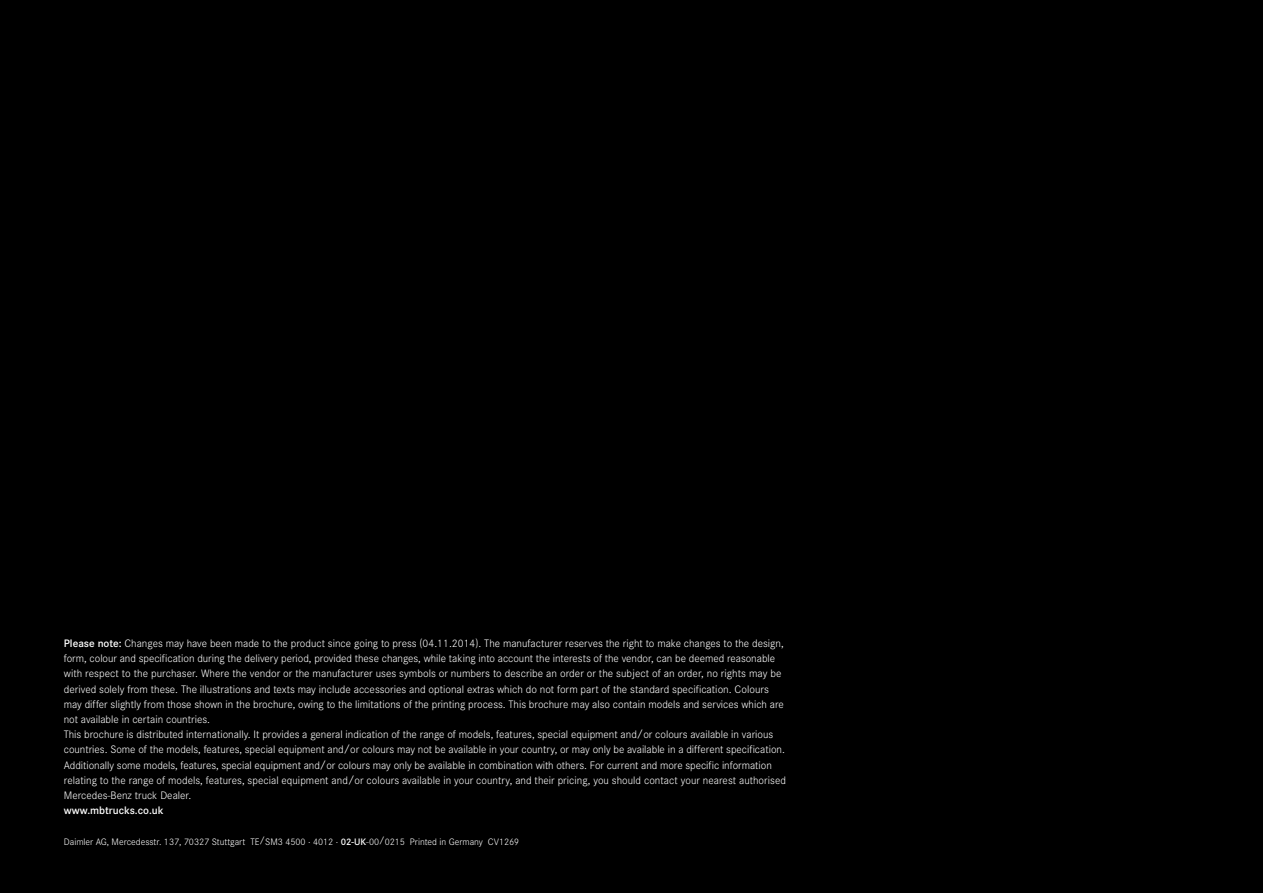
<style>
.page{position:relative;width:1263px;height:893px;background:#000}
.page>*{position:absolute;margin:0;border:0;box-sizing:border-box;transform-origin:0 0}
.t1{font:300 11.25px/15.1px "Corporate S Pro";color:#fff}
.t2{font:600 11.25px "Corporate S Pro";color:#fff}
.t3{font:300 9.75px "Corporate S Pro";color:#fff}
.s1{font-weight:600}
</style>
<div class="page">
<p class="t1" style="left:64px;top:635px;width:724px"><span class="s1">Please note:</span> Changes may have been made to the product since going to press (04.11.2014). The manufacturer reserves the right to make changes to the design, form, colour and specification during the delivery period, provided these changes, while taking into account the interests of the vendor, can be deemed reasonable with respect to the purchaser. Where the vendor or the manufacturer uses symbols or numbers to describe an order or the subject of an order, no rights may be derived solely from these. The illustrations and texts may include accessories and optional extras which do not form part of the standard specification. Colours may differ slightly from those shown in the brochure, owing to the limitations of the printing process. This brochure may also contain models and services which are not available in certain countries.<br>This brochure is distributed internationally. It provides a general indication of the range of models, features, special equipment and/or colours available in various countries. Some of the models, features, special equipment and/or colours may not be available in your country, or may only be available in a different specification.<br>Additionally some models, features, special equipment and/or colours may only be available in combination with others. For current and more specific information relating to the range of models, features, special equipment and/or colours available in your country, and their pricing, you should contact your nearest authorised Mercedes-Benz truck Dealer.</p>
<p class="t2" style="left:64px;top:802px;width:101px">www.mbtrucks.co.uk</p>
<p class="t3" style="left:64px;top:834px;width:457px">Daimler AG, Mercedesstr. 137, 70327 Stuttgart TE/SM3 4500 · 4012 · <span class="s1">02-UK</span>-00/0215 Printed in Germany CV1269</p>
</div>
